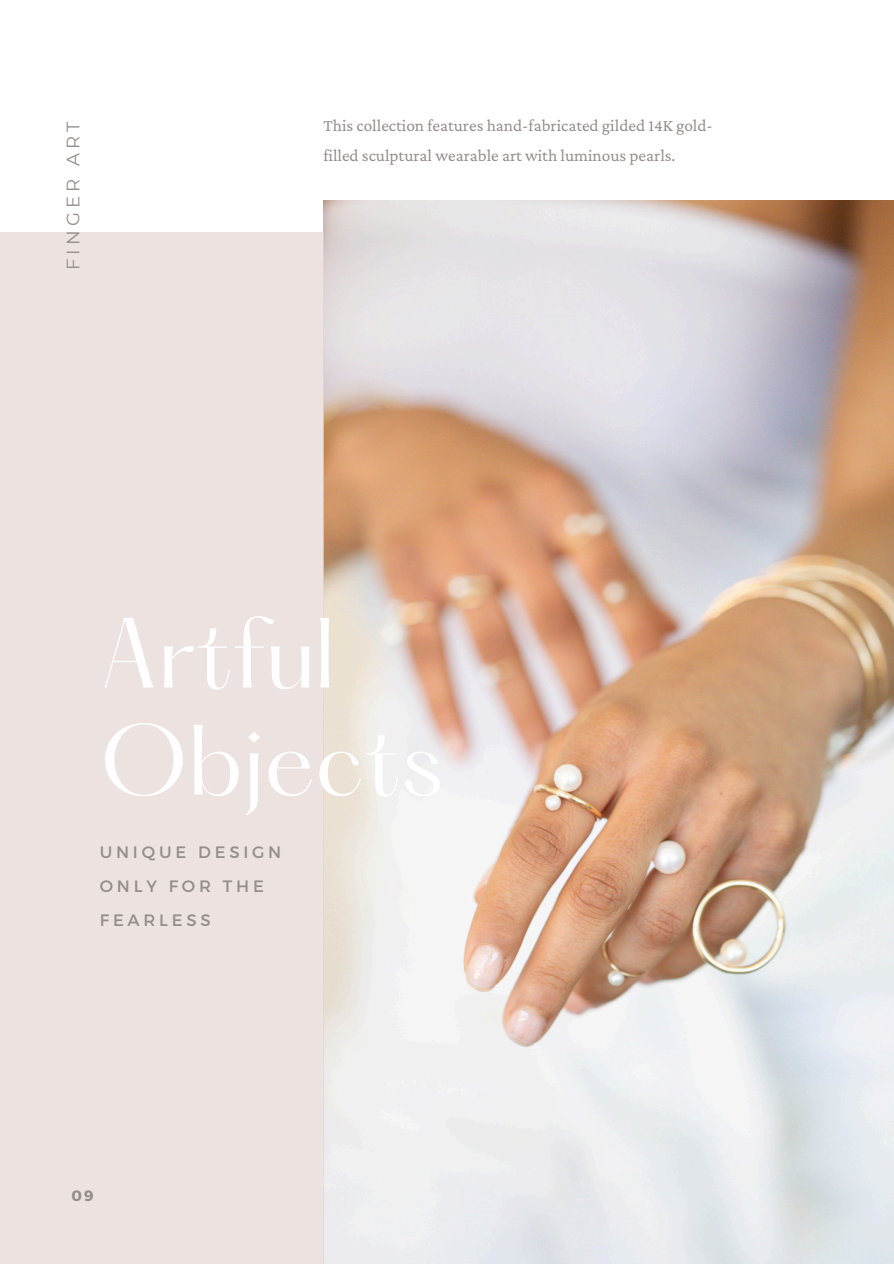
<style>
.page{position:relative;width:894px;height:1264px;background:#fff}
.page>*{position:absolute;margin:0;border:0;box-sizing:border-box;transform-origin:0 0}
.t1{font:87px/106.8px "Hatton";color:#fff}
.t2{font:18px "Montserrat";letter-spacing:.23em;color:#938e89}
.t3{font:17.25px/30.3px "Crimson Pro";color:#938e89}
.t4{font:16.5px/33.8px "Montserrat";letter-spacing:.23em;color:#938e89}
.t5{font:700 15px "Montserrat";color:#938e89}
</style>
<div class="page">
<img style="left:323px;top:201px;width:570px;height:1062px">
<div style="left:0;top:232px;width:323px;height:1031px;background:#ece2df"></div>
<p class="t2" style="left:62px;top:270px;width:150px;rotate:-90deg">FINGER ART</p>
<h2 class="t3" style="left:323px;top:110px;width:391px">This collection features hand-fabricated gilded 14K gold&shy;filled sculptural wearable art with luminous pearls.</h2>
<p class="t1" style="left:100px;top:609px;width:344px">Artful<br>Objects</p>
<h2 class="t4" style="left:100px;top:834px;width:183px">UNIQUE DESIGN<br>ONLY FOR THE<br>FEARLESS</h2>
<h1 class="t5" style="left:71px;top:1185px;width:24px">09</h1>
</div>
